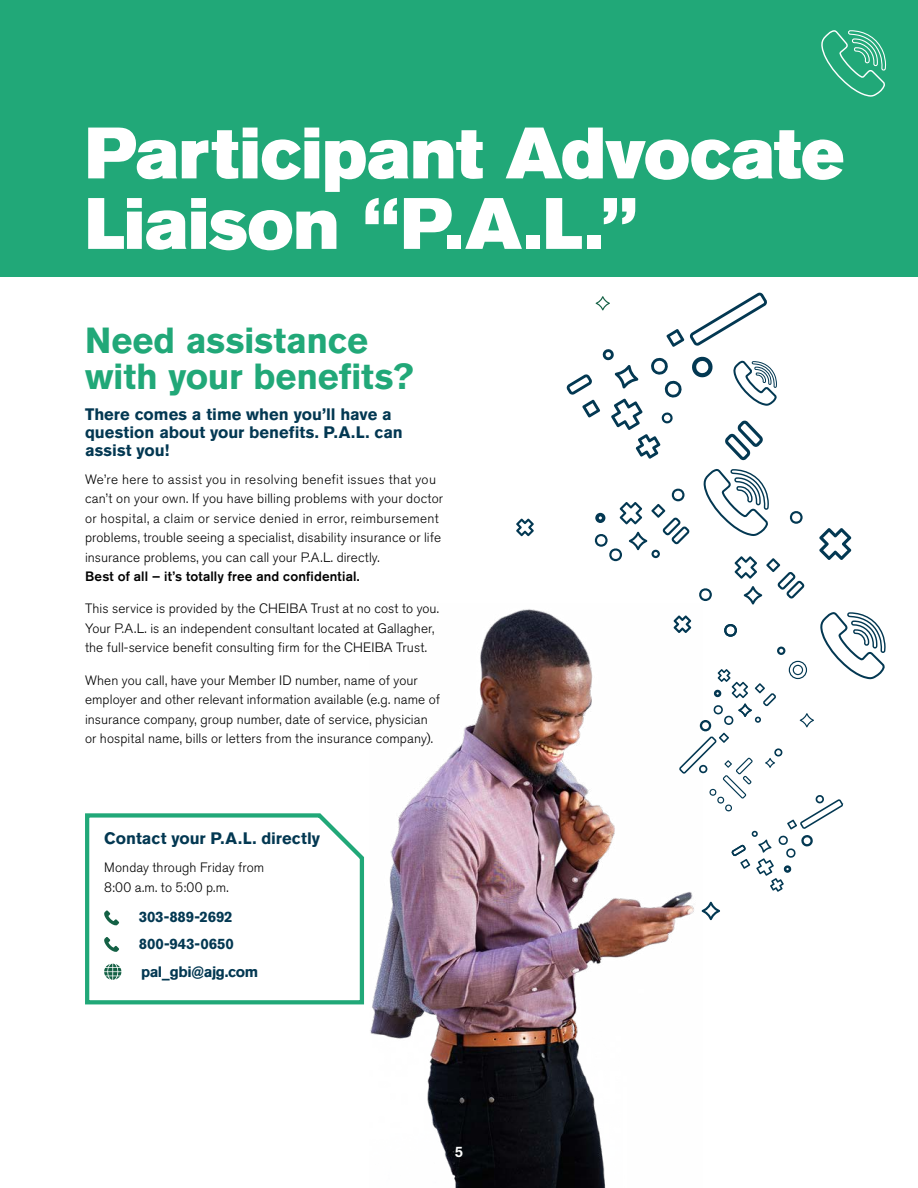
<style>
.page{position:relative;width:918px;height:1188px;background:#fff}
.page>*{position:absolute;margin:0;border:0;box-sizing:border-box;transform-origin:0 0}
.Export-Styles_Export-H1{font:72px/70.5px "Akzidenz Grotesk BQ Super";letter-spacing:-.005em;color:#fff}
.Export-Styles_Export-H2{font:700 36px/36px "Akzidenz Grotesk BQ";letter-spacing:-.005em;color:#21a878}
.Export-Styles_Export-H5{font:700 16.5px/18px "Akzidenz Grotesk BQ";color:#033852}
.Export-Styles_Export-P{font:700 15px "Akzidenz Grotesk BQ";letter-spacing:-.015em;color:#033852}
.t1{font:500 15px "Akzidenz Grotesk BQ";color:#fff}
.Export-Styles_Export-P-2{font:300 13.5px/19.5px "Akzidenz Grotesk BQ";letter-spacing:.01em;color:#000}
.s1{font-weight:500}
</style>
<div class="page">
<div style="left:0;top:0;width:918px;height:276px;background:#21a878"></div>
<svg style="left:821px;top:30px;width:66px;height:67px"></svg>
<svg style="left:596px;top:296px;width:14px;height:14px"></svg>
<svg style="left:703px;top:902px;width:17px;height:18px"></svg>
<svg style="left:516px;top:519px;width:18px;height:17px"></svg>
<svg style="left:690px;top:293px;width:77px;height:53px"></svg>
<svg style="left:692px;top:356px;width:21px;height:22px"></svg>
<svg style="left:566px;top:329px;width:118px;height:130px"></svg>
<svg style="left:594px;top:469px;width:292px;height:423px"></svg>
<svg style="left:725px;top:360px;width:52px;height:100px"></svg>
<svg style="left:85px;top:813px;width:279px;height:192px"></svg>
<svg style="left:104px;top:910px;width:15px;height:15px"></svg>
<svg style="left:104px;top:937px;width:15px;height:15px"></svg>
<svg style="left:104px;top:964px;width:17px;height:16px"></svg>
<img style="left:370px;top:604px;width:333px;height:584px">
<h1 class="Export-Styles_Export-H1" style="left:85px;top:118px;width:761px">Participant Advocate<br>Liaison “P.A.L.”</h1>
<h2 class="Export-Styles_Export-H2" style="left:85px;top:322px;width:330px">Need assistance with your benefits?</h2>
<p class="Export-Styles_Export-H5" style="left:85px;top:405px;width:319px">There comes a time when you’ll have a question about your benefits. P.A.L. can assist you!</p>
<p class="Export-Styles_Export-P-2" style="left:85px;top:469px;width:360px">We’re here to assist you in resolving benefit issues that you can’t on your own. If you have billing problems with your doctor or hospital, a claim or service denied in error, reimbursement problems, trouble seeing a specialist, disability insurance or life insurance problems, you can call your P.A.L. directly.<br><span class="s1">Best of all – it’s totally free and confidential.</span></p>
<p class="Export-Styles_Export-P-2" style="left:85px;top:599px;width:356px">This service is provided by the CHEIBA Trust at no cost to you.<br>Your P.A.L. is an independent consultant located at Gallagher, the full-service benefit consulting firm for the CHEIBA Trust.</p>
<p class="Export-Styles_Export-P-2" style="left:85px;top:670px;width:356px">When you call, have your Member ID number, name of your employer and other relevant information available (e.g. name of insurance company, group number, date of service, physician or hospital name, bills or letters from the insurance company).</p>
<p class="Export-Styles_Export-H5" style="left:104px;top:829px;width:217px">Contact your P.A.L. directly</p>
<p class="Export-Styles_Export-P-2" style="left:104px;top:858px;width:162px">Monday through Friday from<br>8:00 a.m. to 5:00 p.m.</p>
<p class="Export-Styles_Export-P" style="left:139px;top:908px;width:95px">303-889-2692</p>
<p class="Export-Styles_Export-P" style="left:139px;top:935px;width:96px">800-943-0650</p>
<p class="Export-Styles_Export-P" style="left:141px;top:963px;width:119px">pal_gbi@ajg.com</p>
<p class="t1" style="left:455px;top:1143px;width:10px">5</p>
</div>
